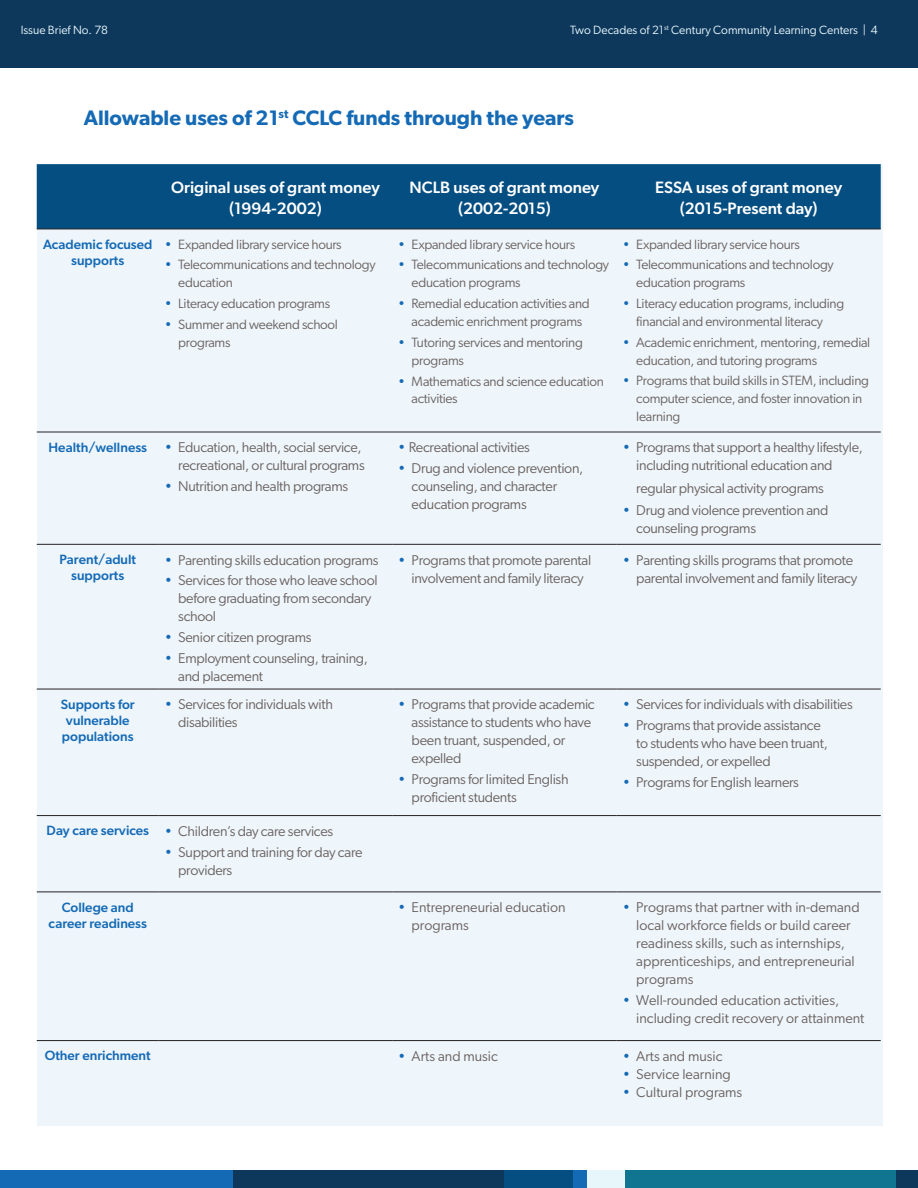
<style>
.page{position:relative;width:918px;height:1188px;background:#fff}
.page>*{position:absolute;margin:0;border:0;box-sizing:border-box;transform-origin:0 0}
.t1{font:600 21px "Gibson";color:#156ab5}
.t2{font:500 16.5px/21px "Gibson";color:#fff;text-align:center}
.t3{font:14.25px/18px "Gibson";letter-spacing:-.02em;color:#6b6360}
.t4{font:14.25px/18px "Gibson";color:#6b6360}
.t5{font:13.5px/18px "Gibson";letter-spacing:-.02em;color:#6b6360}
.t6{font:500 13.5px/16.2px "Gibson";color:#156ab5;text-align:center}
.t7{font:12px "Gibson";color:#e7f6fb}
.s1{color:#156ab5}
.s2{font-weight:500;font-size:13.5px;color:#156ab5}
</style>
<div class="page">
<div style="left:0;top:0;width:918px;height:67px;background:#0d385c"></div>
<div style="left:233px;top:1170px;width:271px;height:17px;background:#0d385c"></div>
<div style="left:896px;top:1170px;width:22px;height:17px;background:#0d385c"></div>
<div style="left:587px;top:1170px;width:39px;height:17px;background:#e7f6fb"></div>
<div style="left:626px;top:1170px;width:270px;height:17px;background:#0f7591"></div>
<div style="left:0;top:1170px;width:233px;height:17px;background:#156ab5"></div>
<div style="left:504px;top:1170px;width:69px;height:17px;background:#054e82"></div>
<div style="left:573px;top:1170px;width:14px;height:17px;background:#156ab5"></div>
<div style="left:37px;top:164px;width:845px;height:961px;background:#eef6fc"></div>
<div style="left:37px;top:164px;width:844px;height:65px;background:#054e82"></div>
<hr style="left:37px;top:229px;width:122px;height:1px;background:#231f20">
<hr style="left:159px;top:229px;width:233px;height:1px;background:#231f20">
<hr style="left:392px;top:229px;width:225px;height:1px;background:#231f20">
<hr style="left:617px;top:229px;width:264px;height:1px;background:#231f20">
<hr style="left:37px;top:432px;width:122px;height:1px;background:#231f20">
<hr style="left:159px;top:432px;width:233px;height:1px;background:#231f20">
<hr style="left:392px;top:432px;width:225px;height:1px;background:#231f20">
<hr style="left:617px;top:432px;width:264px;height:1px;background:#231f20">
<hr style="left:37px;top:544px;width:122px;height:1px;background:#231f20">
<hr style="left:159px;top:544px;width:233px;height:1px;background:#231f20">
<hr style="left:392px;top:544px;width:225px;height:1px;background:#231f20">
<hr style="left:617px;top:544px;width:264px;height:1px;background:#231f20">
<hr style="left:37px;top:689px;width:122px;height:1px;background:#231f20">
<hr style="left:159px;top:689px;width:233px;height:1px;background:#231f20">
<hr style="left:392px;top:689px;width:225px;height:1px;background:#231f20">
<hr style="left:617px;top:689px;width:264px;height:1px;background:#231f20">
<hr style="left:37px;top:815px;width:122px;height:1px;background:#231f20">
<hr style="left:159px;top:815px;width:233px;height:1px;background:#231f20">
<hr style="left:392px;top:815px;width:225px;height:1px;background:#231f20">
<hr style="left:617px;top:815px;width:264px;height:1px;background:#231f20">
<hr style="left:37px;top:892px;width:122px;height:1px;background:#231f20">
<hr style="left:159px;top:892px;width:233px;height:1px;background:#231f20">
<hr style="left:392px;top:892px;width:225px;height:1px;background:#231f20">
<hr style="left:617px;top:892px;width:264px;height:1px;background:#231f20">
<hr style="left:37px;top:1040px;width:122px;height:1px;background:#231f20">
<hr style="left:159px;top:1040px;width:233px;height:1px;background:#231f20">
<hr style="left:392px;top:1040px;width:225px;height:1px;background:#231f20">
<hr style="left:617px;top:1040px;width:264px;height:1px;background:#231f20">
<p class="t7" style="left:21px;top:22px;width:89px">Issue Brief No. 78</p>
<p class="t7" style="left:570px;top:22px;width:309px">Two Decades of 21<sup>st</sup> Century Community Learning Centers | 4</p>
<h1 class="t1" style="left:84px;top:105px;width:492px">Allowable uses of 21<sup>st</sup> CCLC funds through the years</h1>
<p class="t2" style="left:171px;top:176px;width:210px">Original uses of grant money (1994-2002)</p>
<p class="t2" style="left:410px;top:176px;width:191px">NCLB uses of grant money (2002-2015)</p>
<p class="t2" style="left:655px;top:176px;width:188px">ESSA uses of grant money (2015-Present day)</p>
<p class="t6" style="left:43px;top:236px;width:111px">Academic focused supports</p>
<p class="t5" style="left:165px;top:235px;width:178px"><span class="s1">•</span> Expanded library service hours</p>
<p class="t5" style="left:178px;top:256px;width:199px;text-indent:-14px"><span class="s1">•</span> Telecommunications and technology education</p>
<p class="t5" style="left:165px;top:294px;width:167px"><span class="s1">•</span> Literacy education programs</p>
<p class="t5" style="left:178px;top:315px;width:161px;text-indent:-14px"><span class="s1">•</span> Summer and weekend school programs</p>
<p class="t6" style="left:49px;top:439px;width:100px">Health/wellness</p>
<p class="t3" style="left:165px;top:438px;width:201px;text-align:right"><span class="s1">•</span> Education, health, social service, recreational, or cultural programs</p>
<p class="t3" style="left:165px;top:477px;width:185px"><span class="s1">•</span> Nutrition and health programs</p>
<p class="t6" style="left:59px;top:551px;width:78px">Parent/adult supports</p>
<p class="t3" style="left:165px;top:551px;width:215px"><span class="s1">•</span> Parenting skills education programs</p>
<p class="t3" style="left:178px;top:571px;width:201px;text-indent:-13px"><span class="s1">•</span> Services for those who leave school before graduating from secondary school</p>
<p class="t3" style="left:165px;top:628px;width:148px"><span class="s1">•</span> Senior citizen programs</p>
<p class="t3" style="left:178px;top:649px;width:191px;text-indent:-13px"><span class="s1">•</span> Employment counseling, training, and placement</p>
<p class="t5" style="left:398px;top:235px;width:178px"><span class="s1">•</span> Expanded library service hours</p>
<p class="t5" style="left:412px;top:256px;width:199px;text-indent:-14px"><span class="s1">•</span> Telecommunications and technology education programs</p>
<p class="t5" style="left:398px;top:294px;width:193px;text-align:center"><span class="s1">•</span> Remedial education activities and academic enrichment programs</p>
<p class="t5" style="left:412px;top:333px;width:173px;text-indent:-14px"><span class="s1">•</span> Tutoring services and mentoring programs</p>
<p class="t5" style="left:412px;top:372px;width:194px;text-indent:-14px"><span class="s1">•</span> Mathematics and science education activities</p>
<p class="t3" style="left:398px;top:438px;width:133px"><span class="s1">•</span> Recreational activities</p>
<p class="t3" style="left:412px;top:459px;width:173px;text-indent:-13px"><span class="s1">•</span> Drug and violence prevention, counseling, and character education programs</p>
<p class="t5" style="left:623px;top:235px;width:178px"><span class="s1">•</span> Expanded library service hours</p>
<p class="t5" style="left:636px;top:256px;width:199px;text-indent:-14px"><span class="s1">•</span> Telecommunications and technology education programs</p>
<p class="t5" style="left:623px;top:294px;width:223px;text-align:center"><span class="s1">•</span> Literacy education programs, including financial and environmental literacy</p>
<p class="t5" style="left:636px;top:333px;width:236px;text-indent:-14px"><span class="s1">•</span> Academic enrichment, mentoring, remedial education, and tutoring programs</p>
<p class="t5" style="left:636px;top:372px;width:234px;text-indent:-14px"><span class="s1">•</span> Programs that build skills in STEM, including computer science, and foster innovation in learning</p>
<p class="t3" style="left:636px;top:438px;width:228px;text-indent:-13px"><span class="s1">•</span> Programs that support a healthy lifestyle, including nutritional education and</p>
<p class="t3" style="left:636px;top:479px;width:189px">regular physical activity programs</p>
<p class="t3" style="left:636px;top:501px;width:194px;text-indent:-13px"><span class="s1">•</span> Drug and violence prevention and counseling programs</p>
<p class="t3" style="left:398px;top:551px;width:195px;text-align:center"><span class="s1">•</span> Programs that promote parental involvement and family literacy</p>
<p class="t3" style="left:623px;top:551px;width:236px;text-align:right"><span class="s1">•</span> Parenting skills programs that promote parental involvement and family literacy</p>
<p class="t6" style="left:61px;top:696px;width:76px;text-align:left">Supports for vulnerable populations</p>
<p class="t3" style="left:178px;top:695px;width:156px;text-indent:-13px"><span class="s1">•</span> Services for individuals with disabilities</p>
<p class="t3" style="left:412px;top:695px;width:185px;text-indent:-13px"><span class="s1">•</span> Programs that provide academic assistance to students who have been truant, suspended, or expelled</p>
<p class="t3" style="left:412px;top:770px;width:159px;text-indent:-13px"><span class="s1">•</span> Programs for limited English proficient students</p>
<p class="t3" style="left:623px;top:695px;width:231px"><span class="s1">•</span> Services for individuals with disabilities</p>
<p class="t3" style="left:636px;top:716px;width:193px;text-indent:-13px"><span class="s1">•</span> Programs that provide assistance to students who have been truant, suspended, or expelled</p>
<p class="t3" style="left:623px;top:773px;width:178px"><span class="s1">•</span> Programs for English learners</p>
<p class="t3" style="left:46px;top:822px;width:288px"><span class="s2">Day care services</span> <span class="s1">•</span> Children’s day care services</p>
<p class="t3" style="left:178px;top:843px;width:186px;text-indent:-13px"><span class="s1">•</span> Support and training for day care providers</p>
<p class="t6" style="left:49px;top:899px;width:100px">College and career readiness</p>
<p class="t4" style="left:412px;top:898px;width:155px;text-indent:-13px"><span class="s1">•</span> Entrepreneurial education programs</p>
<p class="t4" style="left:636px;top:898px;width:225px;text-indent:-13px"><span class="s1">•</span> Programs that partner with in-demand local workforce fields or build career readiness skills, such as internships, apprenticeships, and entrepreneurial programs</p>
<p class="t4" style="left:636px;top:991px;width:230px;text-indent:-13px"><span class="s1">•</span> Well-rounded education activities, including credit recovery or attainment</p>
<p class="t6" style="left:45px;top:1047px;width:107px">Other enrichment</p>
<p class="t4" style="left:398px;top:1047px;width:101px"><span class="s1">•</span> Arts and music</p>
<p class="t4" style="left:623px;top:1047px;width:101px"><span class="s1">•</span> Arts and music</p>
<p class="t4" style="left:623px;top:1065px;width:110px"><span class="s1">•</span> Service learning</p>
<p class="t4" style="left:623px;top:1083px;width:121px"><span class="s1">•</span> Cultural programs</p>
</div>
